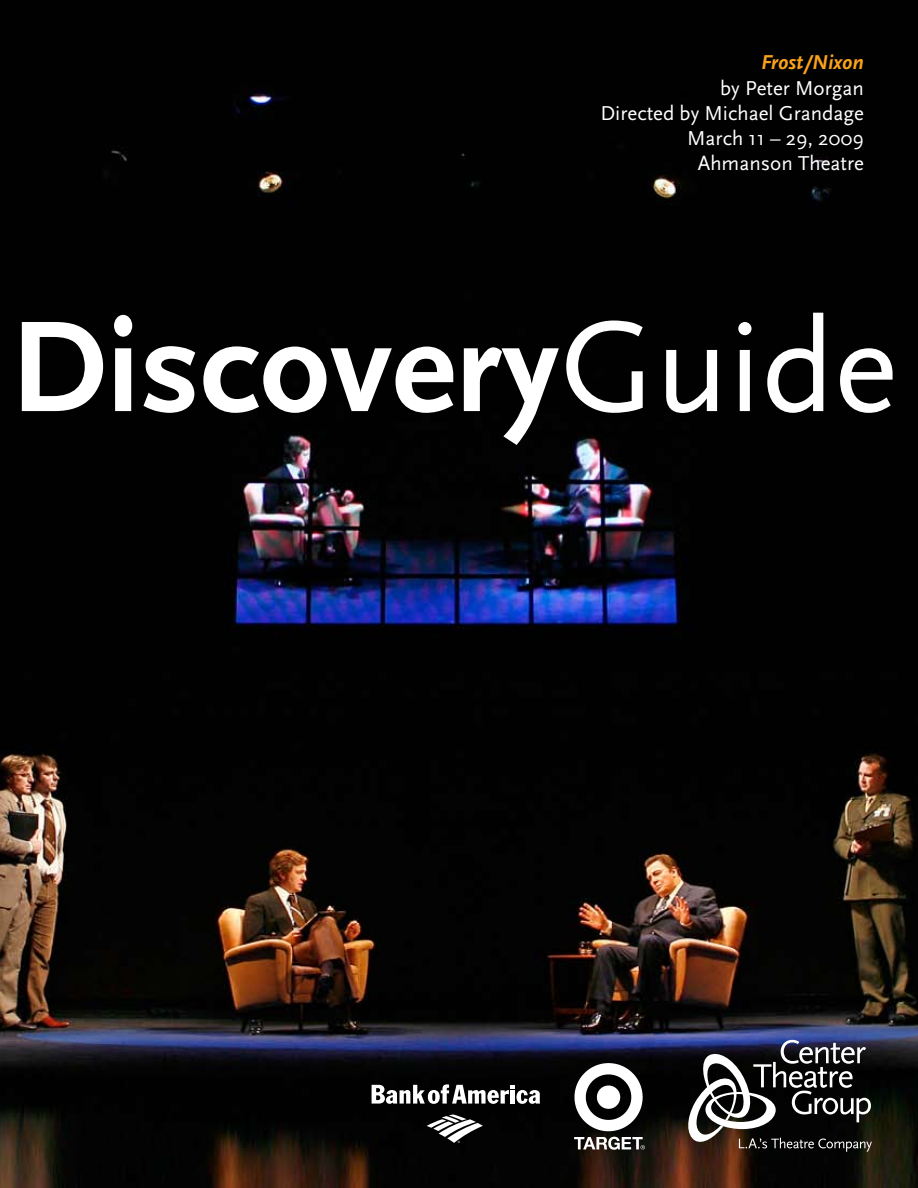
<style>
.page{position:relative;width:918px;height:1188px;background:#fff}
.page>*{position:absolute;margin:0;border:0;box-sizing:border-box;transform-origin:0 0}
.t1{font:700 135px "Scala Sans Pro";color:#fff}
.t2{font:21px/25.2px "Scala Sans Pro";color:#fff;text-align:right}
.t3{font:italic 700 21px "Scala Sans Pro";color:#faa21b}
.s1{font-weight:400}
</style>
<div class="page">
<img style="left:0;top:0;width:918px;height:1188px">
<svg style="left:372px;top:1084px;width:168px;height:20px"></svg>
<svg style="left:427px;top:1114px;width:56px;height:29px"></svg>
<img style="left:577px;top:1063px;width:30px;height:22px">
<svg style="left:686px;top:1040px;width:186px;height:112px"></svg>
<p class="t3" style="left:761px;top:50px;width:104px">Frost/Nixon</p>
<p class="t2" style="left:600px;top:75px;width:265px">by Peter Morgan<br>Directed by Michael Grandage<br>March 11 – 29, 2009<br>Ahmanson Theatre</p>
<h1 class="t1" style="left:10px;top:287px;width:889px">Discovery<span class="s1">Guide</span></h1>
</div>
